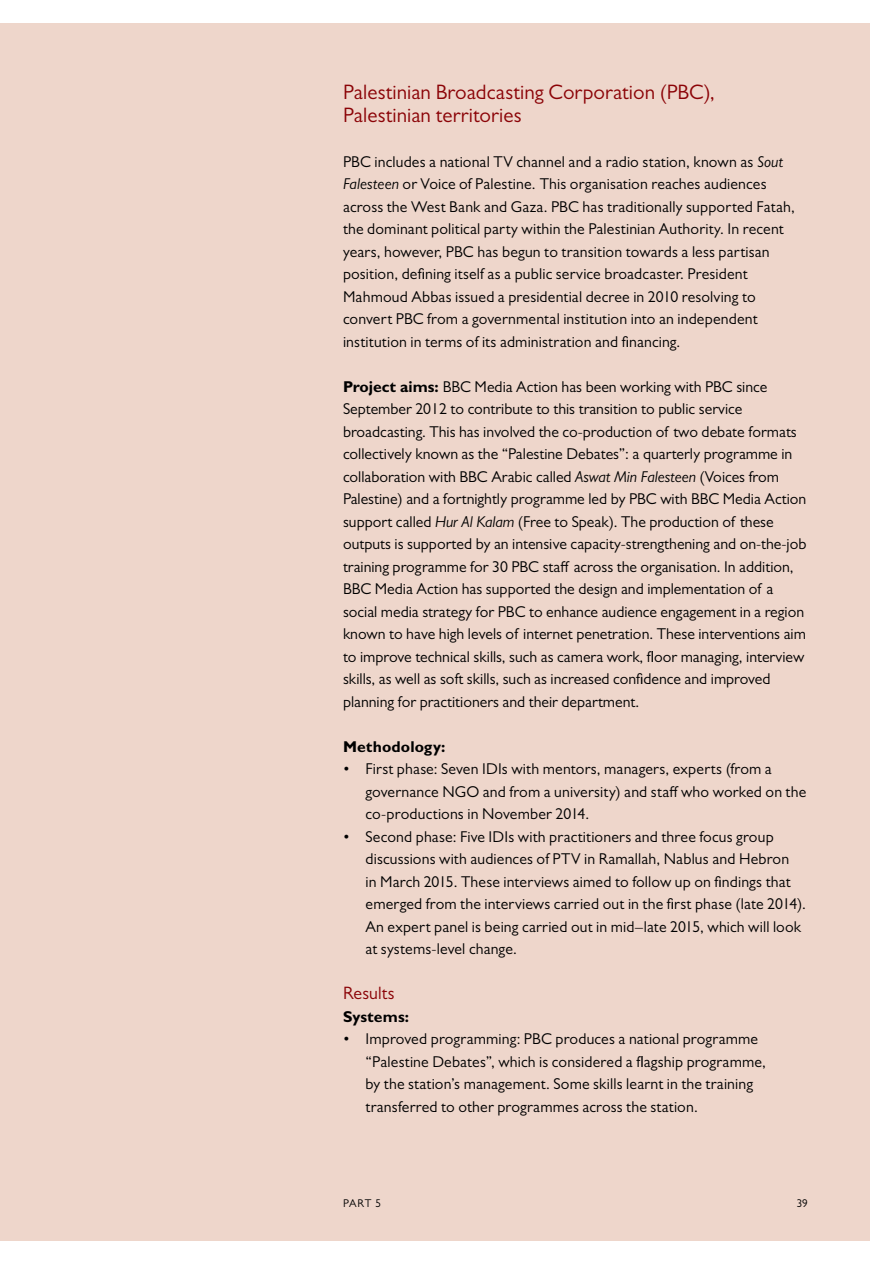
<style>
.page{position:relative;width:893px;height:1263px;background:#fff}
.page>*{position:absolute;margin:0;border:0;box-sizing:border-box;transform-origin:0 0}
.t1{font:21px/22.5px "Gill Sans MT Pro";letter-spacing:.005em;color:#8b0307}
.t2{font:18px "Gill Sans MT Pro";letter-spacing:.005em;color:#8b0307}
.t3{font:15.75px/22.5px "Gill Sans MT Pro";letter-spacing:.005em;color:#000}
.t4{font:700 15.75px "Gill Sans MT Pro";letter-spacing:.005em;color:#000}
.t5{font:11.25px "Gill Sans MT Pro";color:#000}
.s1{font-style:italic}
.s2{font-weight:700}
</style>
<div class="page">
<div style="left:0;top:23px;width:870px;height:1217px;background:#eed6cb"></div>
<h1 class="t1" style="left:343px;top:81px;width:373px">Palestinian Broadcasting Corporation (PBC),<br>Palestinian territories</h1>
<p class="t3" style="left:343px;top:150px;width:453px">PBC includes a national TV channel and a radio station, known as <span class="s1">Sout Falesteen</span> or Voice of Palestine. This organisation reaches audiences across the West Bank and Gaza. PBC has traditionally supported Fatah, the dominant political party within the Palestinian Authority. In recent years, however, PBC has begun to transition towards a less partisan position, defining itself as a public service broadcaster. President Mahmoud Abbas issued a presidential decree in 2010 resolving to convert PBC from a governmental institution into an independent institution in terms of its administration and financing.</p>
<p class="t3" style="left:343px;top:375px;width:465px"><span class="s2">Project aims:</span> BBC Media Action has been working with PBC since September 2012 to contribute to this transition to public service broadcasting. This has involved the co-production of two debate formats collectively known as the “Palestine Debates”: a quarterly programme in collaboration with BBC Arabic called <span class="s1">Aswat Min Falesteen</span> (Voices from Palestine) and a fortnightly programme led by PBC with BBC Media Action support called <span class="s1">Hur Al Kalam</span> (Free to Speak). The production of these outputs is supported by an intensive capacity-strengthening and on-the-job training programme for 30 PBC staff across the organisation. In addition, BBC Media Action has supported the design and implementation of a social media strategy for PBC to enhance audience engagement in a region known to have high levels of internet penetration. These interventions aim to improve technical skills, such as camera work, floor managing, interview skills, as well as soft skills, such as increased confidence and improved planning for practitioners and their department.</p>
<p class="t4" style="left:343px;top:737px;width:104px">Methodology:</p>
<p class="t3" style="left:365px;top:757px;width:442px;text-indent:-23px">• First phase: Seven IDIs with mentors, managers, experts (from a governance NGO and from a university) and staff who worked on the co-productions in November 2014.</p>
<p class="t3" style="left:365px;top:825px;width:442px;text-indent:-23px">• Second phase: Five IDIs with practitioners and three focus group discussions with audiences of PTV in Ramallah, Nablus and Hebron<br>in March 2015. These interviews aimed to follow up on findings that emerged from the interviews carried out in the first phase (late 2014).<br>An expert panel is being carried out in mid–late 2015, which will look at systems-level change.</p>
<p class="t2" style="left:343px;top:982px;width:53px">Results</p>
<p class="t4" style="left:343px;top:1006px;width:68px">Systems:</p>
<p class="t3" style="left:365px;top:1027px;width:402px;text-indent:-23px">• Improved programming: PBC produces a national programme “Palestine Debates”, which is considered a flagship programme, by the station’s management. Some skills learnt in the training transferred to other programmes across the station.</p>
<p class="t5" style="left:343px;top:1196px;width:15px">Part</p>
<p class="t5" style="left:375px;top:1196px;width:7px">5</p>
<p class="t5" style="left:797px;top:1196px;width:13px">39</p>
</div>
